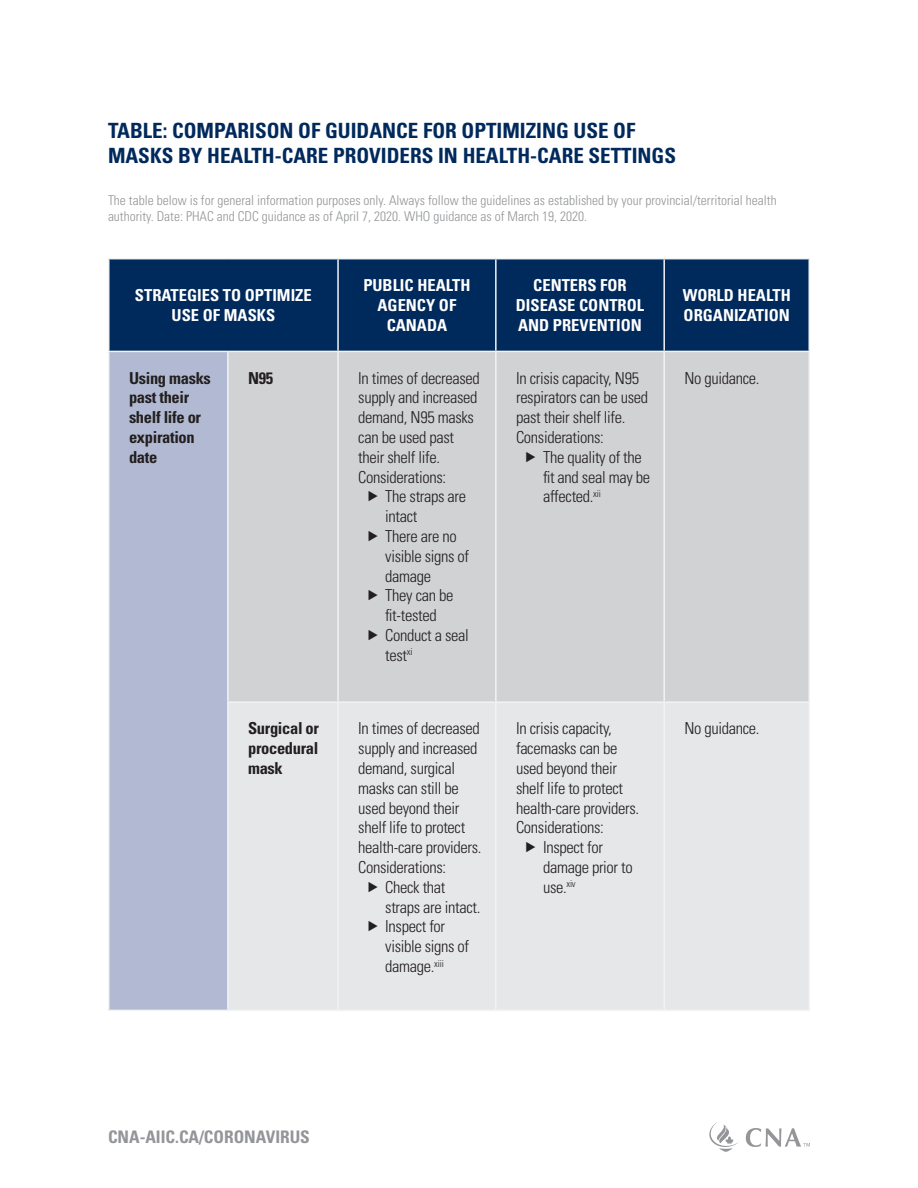
<style>
.page{position:relative;width:918px;height:1188px;background:#fff}
.page>*{position:absolute;margin:0;border:0;box-sizing:border-box;transform-origin:0 0}
.t1{font:700 condensed 21px/25.2px "Univers LT Std";color:#00295c}
.t2{font:700 condensed 17.25px "Univers LT Std";color:#939598}
.body_table{font:300 condensed 16.5px/19.8px "Univers LT Std";letter-spacing:-.02em;color:#231f20}
.body{font:700 condensed 16.5px/19.8px "Univers LT Std";color:#fff;text-align:center}
.body_table-2{font:700 condensed 16.5px/19.8px "Univers LT Std";letter-spacing:-.02em;color:#231f20}
.t3{font:300 condensed 13.5px/16.2px "Univers LT Std";color:#939598}
</style>
<div class="page">
<svg style="left:709px;top:1122px;width:30px;height:30px"></svg>
<svg style="left:746px;top:1128px;width:64px;height:19px"></svg>
<div style="left:110px;top:259px;width:698px;height:92px;background:#00295c"></div>
<div style="left:109px;top:351px;width:119px;height:659px;background:#b1bad2"></div>
<div style="left:229px;top:352px;width:579px;height:349px;background:#d1d2d4"></div>
<div style="left:229px;top:703px;width:579px;height:307px;background:#e6e7e9"></div>
<hr style="left:108px;top:258px;width:120px;height:1px;background:#f2f3f4">
<hr style="left:108px;top:259px;width:2px;height:92px;background:#f2f3f4">
<hr style="left:228px;top:258px;width:110px;height:1px;background:#f2f3f4">
<hr style="left:338px;top:258px;width:158px;height:1px;background:#f2f3f4">
<hr style="left:337px;top:259px;width:2px;height:92px;background:#f2f3f4">
<hr style="left:496px;top:258px;width:168px;height:1px;background:#f2f3f4">
<hr style="left:495px;top:259px;width:2px;height:92px;background:#f2f3f4">
<hr style="left:664px;top:258px;width:146px;height:1px;background:#f2f3f4">
<hr style="left:663px;top:259px;width:2px;height:92px;background:#f2f3f4">
<hr style="left:808px;top:259px;width:2px;height:92px;background:#f2f3f4">
<hr style="left:108px;top:351px;width:120px;height:1px;background:#f2f3f4">
<hr style="left:108px;top:352px;width:2px;height:350px;background:#f2f3f4">
<hr style="left:228px;top:351px;width:110px;height:1px;background:#f2f3f4">
<hr style="left:227px;top:352px;width:2px;height:349px;background:#f2f3f4">
<hr style="left:338px;top:351px;width:158px;height:1px;background:#f2f3f4">
<hr style="left:337px;top:352px;width:2px;height:349px;background:#f2f3f4">
<hr style="left:496px;top:351px;width:168px;height:1px;background:#f2f3f4">
<hr style="left:495px;top:352px;width:2px;height:349px;background:#f2f3f4">
<hr style="left:664px;top:351px;width:146px;height:1px;background:#f2f3f4">
<hr style="left:663px;top:352px;width:2px;height:349px;background:#f2f3f4">
<hr style="left:808px;top:352px;width:2px;height:349px;background:#f2f3f4">
<hr style="left:108px;top:702px;width:2px;height:308px;background:#f2f3f4">
<hr style="left:227px;top:701px;width:111px;height:2px;background:#f2f3f4">
<hr style="left:227px;top:703px;width:2px;height:307px;background:#f2f3f4">
<hr style="left:338px;top:701px;width:158px;height:2px;background:#f2f3f4">
<hr style="left:337px;top:703px;width:2px;height:307px;background:#f2f3f4">
<hr style="left:496px;top:701px;width:168px;height:2px;background:#f2f3f4">
<hr style="left:495px;top:703px;width:2px;height:307px;background:#f2f3f4">
<hr style="left:664px;top:701px;width:146px;height:2px;background:#f2f3f4">
<hr style="left:663px;top:703px;width:2px;height:307px;background:#f2f3f4">
<hr style="left:808px;top:703px;width:2px;height:307px;background:#f2f3f4">
<hr style="left:108px;top:1010px;width:120px;height:1px;background:#f2f3f4">
<hr style="left:228px;top:1010px;width:110px;height:1px;background:#f2f3f4">
<hr style="left:338px;top:1010px;width:158px;height:1px;background:#f2f3f4">
<hr style="left:496px;top:1010px;width:168px;height:1px;background:#f2f3f4">
<hr style="left:664px;top:1010px;width:146px;height:1px;background:#f2f3f4">
<svg style="left:369px;top:491px;width:9px;height:11px"></svg>
<svg style="left:369px;top:531px;width:9px;height:10px"></svg>
<svg style="left:369px;top:590px;width:9px;height:11px"></svg>
<svg style="left:369px;top:630px;width:9px;height:10px"></svg>
<svg style="left:526px;top:452px;width:9px;height:10px"></svg>
<svg style="left:369px;top:882px;width:9px;height:10px"></svg>
<svg style="left:369px;top:921px;width:9px;height:11px"></svg>
<svg style="left:526px;top:842px;width:9px;height:10px"></svg>
<h2 class="t1" style="left:108px;top:118px;width:570px">TABLE: COMPARISON OF GUIDANCE FOR OPTIMIZING USE OF<br>MASKS BY HEALTH-CARE PROVIDERS IN HEALTH-CARE SETTINGS</h2>
<p class="t3" style="left:108px;top:192px;width:670px">The table below is for general information purposes only. Always follow the guidelines as established by your provincial/territorial health authority. Date: PHAC and CDC guidance as of April 7, 2020. WHO guidance as of March 19, 2020.</p>
<p class="body" style="left:135px;top:285px;width:178px">STRATEGIES TO OPTIMIZE<br>USE OF MASKS</p>
<p class="body" style="left:363px;top:275px;width:109px">PUBLIC HEALTH<br>AGENCY OF<br>CANADA</p>
<p class="body" style="left:516px;top:275px;width:130px">CENTERS FOR<br>DISEASE CONTROL<br>AND PREVENTION</p>
<p class="body" style="left:683px;top:285px;width:110px;text-align:left">WORLD HEALTH<br>ORGANIZATION</p>
<p class="body_table-2" style="left:129px;top:368px;width:83px">Using masks past their shelf life or expiration date</p>
<p class="body_table-2" style="left:248px;top:368px;width:26px">N95</p>
<p class="body_table" style="left:358px;top:368px;width:123px">In times of decreased supply and increased demand, N95 masks can be used past their shelf life.<br>Considerations:</p>
<p class="body_table" style="left:385px;top:487px;width:82px">The straps are intact</p>
<p class="body_table" style="left:385px;top:526px;width:85px">There are no visible signs of damage</p>
<p class="body_table" style="left:385px;top:586px;width:70px">They can be fit-tested</p>
<p class="body_table" style="left:385px;top:625px;width:85px">Conduct a seal test<sup>xi</sup></p>
<p class="body_table-2" style="left:248px;top:719px;width:72px;text-align:justify">Surgical or procedural mask</p>
<p class="body_table" style="left:358px;top:719px;width:125px">In times of decreased supply and increased demand, surgical masks can still be used beyond their shelf life to protect health-care providers.<br>Considerations:</p>
<p class="body_table" style="left:385px;top:877px;width:97px">Check that straps are intact.</p>
<p class="body_table" style="left:385px;top:917px;width:85px">Inspect for visible signs of damage.<sup>xiii</sup></p>
<p class="body_table" style="left:516px;top:368px;width:133px">In crisis capacity, N95 respirators can be used past their shelf life.<br>Considerations:</p>
<p class="body_table" style="left:543px;top:447px;width:109px">The quality of the fit and seal may be affected.<sup>xii</sup></p>
<p class="body_table" style="left:516px;top:719px;width:125px">In crisis capacity, facemasks can be used beyond their shelf life to protect health-care providers.<br>Considerations:</p>
<p class="body_table" style="left:543px;top:838px;width:91px">Inspect for damage prior to use.<sup>xiv</sup></p>
<p class="body_table" style="left:684px;top:368px;width:77px">No guidance.</p>
<p class="body_table" style="left:684px;top:719px;width:77px">No guidance.</p>
<p class="t2" style="left:108px;top:1126px;width:203px">CNA-AIIC.CA/CORONAVIRUS</p>
</div>
